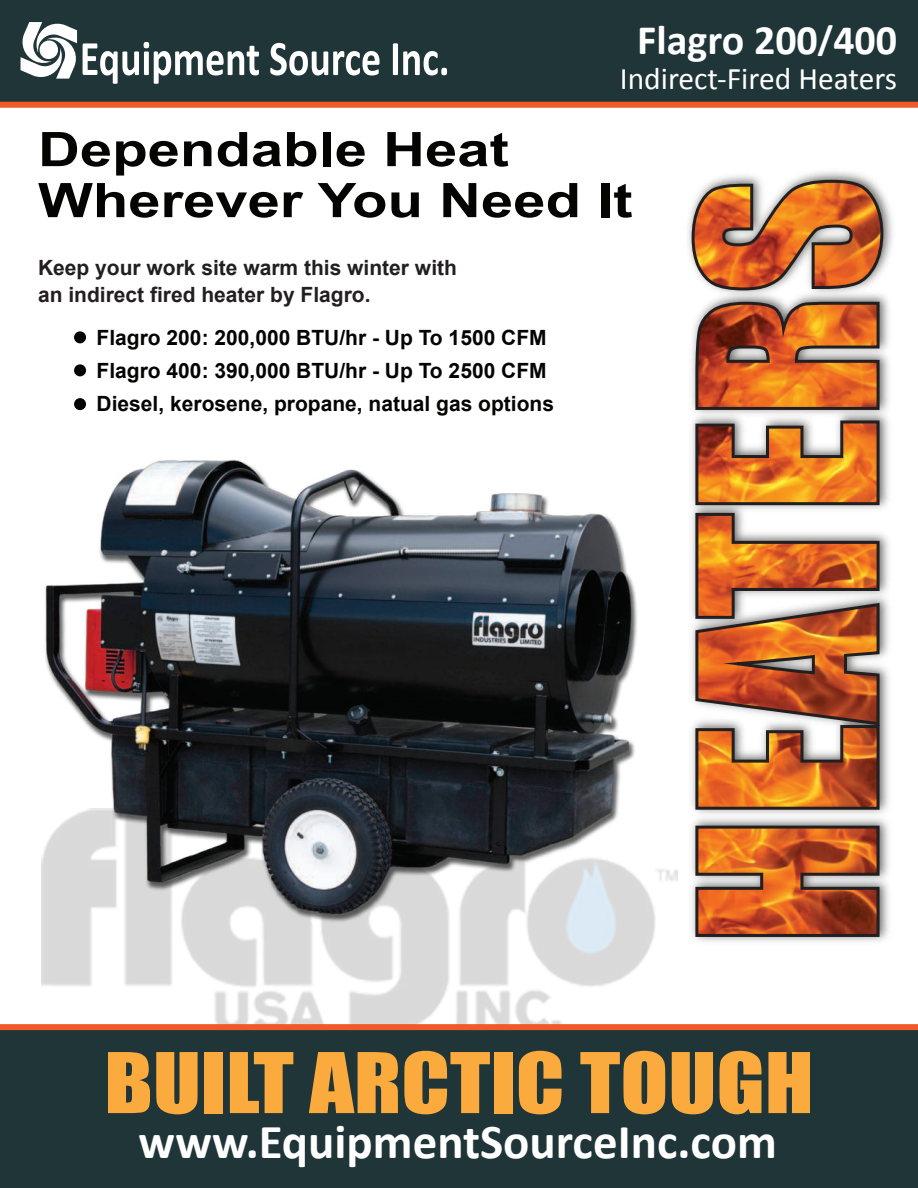
<style>
.page{position:relative;width:918px;height:1188px;background:#fff}
.page>*{position:absolute;margin:0;border:0;box-sizing:border-box;transform-origin:0 0}
.t1{font:700 48.9px "Calibri";color:#fff}
.t2{font:700 47.7px/51px "Arial";color:#040503;scale:1.22 1}
.t3{font:700 42px "Calibri";color:#fff}
.t4{font:31.5px "Calibri";color:#fff}
.t5{font:700 21px/33px "Arial";color:#040503}
.t6{font:700 21px/27px "Arial";color:#231f20}
.s1{font-size:36px}
</style>
<div class="page">
<img style="left:42px;top:952px;width:236px;height:72px">
<img style="left:278px;top:171px;width:615px;height:853px">
<svg style="left:690px;top:178px;width:195px;height:760px;background:#c58056"></svg>
<img style="left:41px;top:437px;width:611px;height:515px">
<div style="left:74px;top:331px;width:12px;height:12px;background:#040503;border-radius:50%"></div>
<div style="left:74px;top:364px;width:12px;height:12px;background:#040503;border-radius:50%"></div>
<div style="left:74px;top:398px;width:12px;height:12px;background:#040503;border-radius:50%"></div>
<div style="left:0;top:1027px;width:918px;height:161px;background:#1f3537"></div>
<div style="left:0;top:1024px;width:918px;height:6px;background:#f15929"></div>
<svg style="left:108px;top:1052px;width:42px;height:61px;background:#de9b3c"></svg>
<svg style="left:156px;top:1052px;width:42px;height:62px;background:#d7973b"></svg>
<div style="left:205px;top:1052px;width:18px;height:61px;background:#fbab3d"></div>
<svg style="left:230px;top:1052px;width:63px;height:61px"></svg>
<svg style="left:309px;top:1052px;width:89px;height:61px"></svg>
<svg style="left:404px;top:1051px;width:86px;height:63px"></svg>
<div style="left:494px;top:1052px;width:18px;height:61px;background:#fbab3d"></div>
<svg style="left:519px;top:1051px;width:43px;height:63px"></svg>
<svg style="left:580px;top:1051px;width:85px;height:63px"></svg>
<svg style="left:672px;top:1052px;width:41px;height:62px;background:#da993c"></svg>
<svg style="left:720px;top:1051px;width:41px;height:63px"></svg>
<svg style="left:768px;top:1052px;width:42px;height:61px;background:#e29d3c"></svg>
<div style="left:0;top:0;width:918px;height:102px;background:#1f3537"></div>
<div style="left:0;top:102px;width:918px;height:6px;background:#f15929"></div>
<svg style="left:20px;top:22px;width:239px;height:62px"></svg>
<svg style="left:270px;top:43px;width:110px;height:33px"></svg>
<svg style="left:393px;top:43px;width:54px;height:32px"></svg>
<h3 class="t3" style="left:637px;top:24px;width:261px">Flagro 200<span class="s1">/</span>400</h3>
<h3 class="t4" style="left:620px;top:59px;width:279px">Indirect-Fired Heaters</h3>
<h2 class="t2" style="left:38px;top:128px;width:489px">Dependable Heat<br>Wherever You Need It</h2>
<p class="t6" style="left:38px;top:256px;width:420px">Keep your work site warm this winter with an indirect fired heater by Flagro.</p>
<p class="t5" style="left:97px;top:323px;width:459px">Flagro 200: 200,000 BTU/hr - Up To 1500 CFM<br>Flagro 400: 390,000 BTU/hr - Up To 2500 CFM<br>Diesel, kerosene, propane, natual gas options</p>
<h1 class="t1" style="left:139px;top:1122px;width:640px">www.EquipmentSourceInc.com</h1>
</div>
